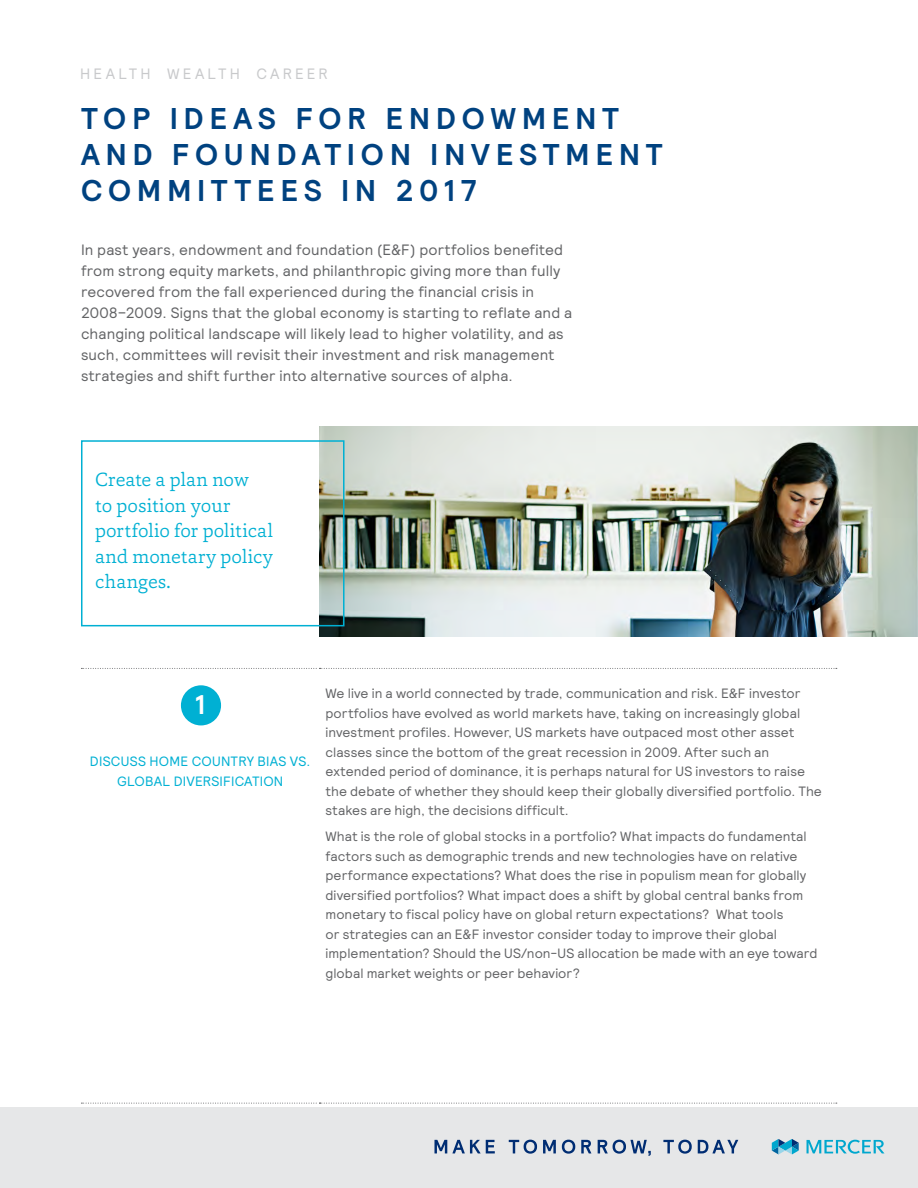
<style>
.page{position:relative;width:918px;height:1188px;background:#fff}
.page>*{position:absolute;margin:0;border:0;box-sizing:border-box;transform-origin:0 0}
.t1{font:700 30px/36px "Relative";letter-spacing:.2em;color:#004280}
.t2{font:700 27px "Relative";color:#fff}
.t3{font:300 19.5px/25.5px "Capita";letter-spacing:-.005em;color:#00b0d3}
.t4{font:15px/21px "Relative";letter-spacing:.01em;color:#636466}
.t5{font:15px "Relative";letter-spacing:.21em;color:#c8c9cb}
.t6{font:13.5px/19.5px "Relative";letter-spacing:.005em;color:#636466}
.t7{font:13.5px/19.5px "Relative";letter-spacing:.015em;color:#00b0d3;text-align:center}
</style>
<div class="page">
<img style="left:320px;top:427px;width:598px;height:210px">
<div style="left:81px;top:440px;width:264px;height:186px;border:2px solid #00b0d3"></div>
<div style="left:181px;top:685px;width:40px;height:40px;background:#00b0d3;border-radius:50%"></div>
<svg style="left:81px;top:668px;width:756px;height:1px"></svg>
<svg style="left:81px;top:1103px;width:756px;height:1px"></svg>
<div style="left:0;top:1107px;width:918px;height:81px;background:#e6e7e8"></div>
<svg style="left:772px;top:1139px;width:27px;height:15px"></svg>
<svg style="left:807px;top:1140px;width:77px;height:14px"></svg>
<svg style="left:434px;top:1140px;width:61px;height:13px"></svg>
<svg style="left:509px;top:1140px;width:28px;height:14px"></svg>
<svg style="left:543px;top:1140px;width:13px;height:13px"></svg>
<svg style="left:562px;top:1140px;width:13px;height:14px"></svg>
<svg style="left:581px;top:1140px;width:10px;height:13px"></svg>
<svg style="left:598px;top:1140px;width:53px;height:16px"></svg>
<svg style="left:663px;top:1140px;width:29px;height:14px"></svg>
<svg style="left:698px;top:1140px;width:40px;height:13px"></svg>
<p class="t5" style="left:80px;top:64px;width:249px">HEALTH WEALTH CAREER</p>
<h1 class="t1" style="left:81px;top:100px;width:583px">TOP IDEAS FOR ENDOWMENT<br>AND FOUNDATION INVESTMENT<br>COMMITTEES IN 2017</h1>
<p class="t4" style="left:81px;top:239px;width:493px">In past years, endowment and foundation (E&amp;F) portfolios benefited from strong equity markets, and philanthropic giving more than fully recovered from the fall experienced during the financial crisis in 2008–2009. Signs that the global economy is starting to reflate and a changing political landscape will likely lead to higher volatility, and as such, committees will revisit their investment and risk management strategies and shift further into alternative sources of alpha.</p>
<h3 class="t3" style="left:95px;top:466px;width:180px">Create a plan now<br>to position your portfolio for political and monetary policy changes.</h3>
<h2 class="t2" style="left:195px;top:687px;width:12px">1</h2>
<p class="t7" style="left:90px;top:752px;width:222px">DISCUSS HOME COUNTRY BIAS VS.<br>GLOBAL DIVERSIFICATION</p>
<p class="t6" style="left:326px;top:683px;width:498px">We live in a world connected by trade, communication and risk. E&amp;F investor portfolios have evolved as world markets have, taking on increasingly global investment profiles. However, US markets have outpaced most other asset classes since the bottom of the great recession in 2009. After such an extended period of dominance, it is perhaps natural for US investors to raise the debate of whether they should keep their globally diversified portfolio. The stakes are high, the decisions difficult.</p>
<p class="t6" style="left:326px;top:826px;width:494px">What is the role of global stocks in a portfolio? What impacts do fundamental factors such as demographic trends and new technologies have on relative performance expectations? What does the rise in populism mean for globally diversified portfolios? What impact does a shift by global central banks from monetary to fiscal policy have on global return expectations? What tools<br>or strategies can an E&amp;F investor consider today to improve their global implementation? Should the US/non-US allocation be made with an eye toward global market weights or peer behavior?</p>
</div>
